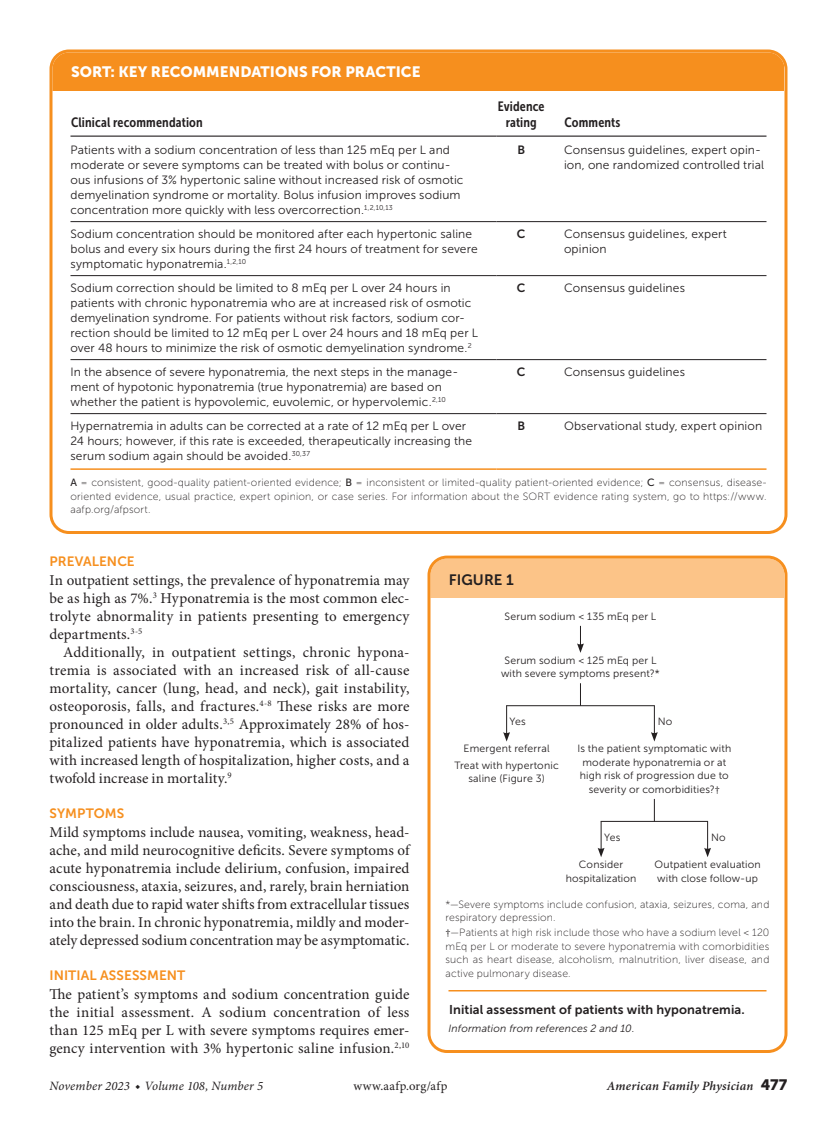
<style>
.page{position:relative;width:837px;height:1134px;background:#fff}
.page>*{position:absolute;margin:0;border:0;box-sizing:border-box;transform-origin:0 0}
.body_noindent{font:15px/18px "Minion Pro";letter-spacing:.005em;color:#231f20;text-align:justify}
.body_text{font:15px/18px "Minion Pro";letter-spacing:.01em;color:#231f20;text-align:justify}
.table__sort{font:15px "Museo Sans 900";color:#fff}
.tablefig{font:15px "Museo Sans 700";letter-spacing:.005em;color:#231f20}
.table_head{font:13.5px/15.8px "Museo Sans Cond 700";letter-spacing:.01em;color:#231f20;text-align:center}
.head2{font:13.5px "Museo Sans 700";letter-spacing:.005em;color:#f68f1e}
.fig_legend{font:12.75px "Museo Sans 700";letter-spacing:.01em;color:#231f20}
.t1{font:italic 12.75px "Minion Pro";letter-spacing:.01em;color:#231f20}
.t2{font:italic 600 12.75px "Minion Pro";letter-spacing:.015em;color:#231f20}
.t3{font:12.75px "Minion Pro";letter-spacing:.03em;color:#231f20}
.table_data{font:12px/15px "Museo Sans 300";letter-spacing:.01em;color:#231f20}
.table_data-2{font:12px "Museo Sans 700";color:#231f20}
.table_note{font:10.5px/13.5px "Museo Sans 100";letter-spacing:.02em;color:#231f20;text-align:justify}
.fig_text{font:10.5px/13.5px "Museo Sans 300";letter-spacing:.015em;color:#231f20;text-align:center}
.table_note-2{font:italic 10.5px "Museo Sans 300";letter-spacing:.015em;color:#231f20}
.s1{font-family:"Museo Sans 500"}
.s2{font-family:"Minion Pro"}
.s3{font-family:"Museo Sans 900";font-weight:400;font-style:normal;font-size:15px}
</style>
<div class="page">
<div style="left:430px;top:559px;width:354px;height:39px;background:#fcc488"></div>
<hr style="left:448px;top:990px;width:318px;height:2px;background:#f68f1e">
<div style="left:428px;top:556px;width:360px;height:497px;border:3px solid #f68f1e;border-radius:18px"></div>
<hr style="left:70px;top:136px;width:426px;height:1px;background:#231f20">
<hr style="left:496px;top:136px;width:68px;height:1px;background:#231f20">
<hr style="left:564px;top:136px;width:202px;height:1px;background:#231f20">
<hr style="left:70px;top:468px;width:426px;height:2px;background:#f68f1e">
<hr style="left:496px;top:468px;width:68px;height:2px;background:#f68f1e">
<hr style="left:564px;top:468px;width:202px;height:2px;background:#f68f1e">
<hr style="left:70px;top:221px;width:426px;height:1px;background:#231f20">
<hr style="left:496px;top:221px;width:68px;height:1px;background:#231f20">
<hr style="left:564px;top:221px;width:202px;height:1px;background:#231f20">
<hr style="left:70px;top:275px;width:426px;height:1px;background:#231f20">
<hr style="left:496px;top:275px;width:68px;height:1px;background:#231f20">
<hr style="left:564px;top:275px;width:202px;height:1px;background:#231f20">
<hr style="left:70px;top:359px;width:426px;height:1px;background:#231f20">
<hr style="left:496px;top:359px;width:68px;height:1px;background:#231f20">
<hr style="left:564px;top:359px;width:202px;height:1px;background:#231f20">
<hr style="left:70px;top:413px;width:426px;height:1px;background:#231f20">
<hr style="left:496px;top:413px;width:68px;height:1px;background:#231f20">
<hr style="left:564px;top:413px;width:202px;height:1px;background:#231f20">
<div style="left:52px;top:52px;width:732px;height:39px;background:#f68f1e"></div>
<div style="left:50px;top:50px;width:738px;height:484px;border:3px solid #f68f1e;border-radius:18px"></div>
<svg style="left:580px;top:683px;width:1px;height:22px"></svg>
<hr style="left:506px;top:705px;width:149px;height:1px;background:#231f20">
<svg style="left:503px;top:706px;width:7px;height:36px"></svg>
<svg style="left:651px;top:706px;width:7px;height:36px"></svg>
<svg style="left:577px;top:626px;width:7px;height:27px"></svg>
<svg style="left:654px;top:799px;width:1px;height:22px"></svg>
<hr style="left:601px;top:821px;width:107px;height:1px;background:#231f20">
<svg style="left:598px;top:821px;width:7px;height:36px"></svg>
<svg style="left:704px;top:821px;width:7px;height:36px"></svg>
<p class="table__sort" style="left:71px;top:63px;width:351px">SORT: KEY RECOMMENDATIONS FOR PRACTICE</p>
<p class="table_head" style="left:71px;top:115px;width:133px">Clinical recommendation</p>
<p class="table_head" style="left:498px;top:99px;width:48px">Evidence rating</p>
<p class="table_head" style="left:565px;top:115px;width:58px">Comments</p>
<p class="table_data" style="left:70px;top:143px;width:395px">Patients with a sodium concentration of less than 125 mEq per L and moderate or severe symptoms can be treated with bolus or continu&shy;ous infusions of 3% hypertonic saline without increased risk of osmotic demyelination syndrome or mortality. Bolus infusion improves sodium concentration more quickly with less overcorrection.<sup>1,2,10,13</sup></p>
<p class="table_data-2" style="left:517px;top:143px;width:9px">B</p>
<p class="table_data" style="left:564px;top:143px;width:202px">Consensus guidelines, expert opin&shy;ion, one randomized controlled trial</p>
<p class="table_data" style="left:70px;top:227px;width:409px">Sodium concentration should be monitored after each hypertonic saline bolus and every six hours during the first 24 hours of treatment for severe symptomatic hyponatremia.<sup>1,2,10</sup></p>
<p class="table_data-2" style="left:517px;top:227px;width:10px">C</p>
<p class="table_data" style="left:564px;top:227px;width:164px">Consensus guidelines, expert opinion</p>
<p class="table_data" style="left:70px;top:281px;width:409px">Sodium correction should be limited to 8 mEq per L over 24 hours in patients with chronic hyponatremia who are at increased risk of osmotic demyelination syndrome. For patients without risk factors, sodium cor&shy;rection should be limited to 12 mEq per L over 24 hours and 18 mEq per L over 48 hours to minimize the risk of osmotic demyelination syndrome.<sup>2</sup></p>
<p class="table_data-2" style="left:517px;top:281px;width:10px">C</p>
<p class="table_data" style="left:564px;top:281px;width:122px">Consensus guidelines</p>
<p class="table_data" style="left:70px;top:365px;width:389px">In the absence of severe hyponatremia, the next steps in the manage&shy;ment of hypotonic hyponatremia (true hyponatremia) are based on whether the patient is hypovolemic, euvolemic, or hypervolemic.<sup>2,10</sup></p>
<p class="table_data-2" style="left:517px;top:365px;width:10px">C</p>
<p class="table_data" style="left:564px;top:365px;width:122px">Consensus guidelines</p>
<p class="table_data" style="left:70px;top:419px;width:403px">Hypernatremia in adults can be corrected at a rate of 12 mEq per L over<br>24 hours; however, if this rate is exceeded, therapeutically increasing the serum sodium again should be avoided.<sup>30,37</sup></p>
<p class="table_data-2" style="left:517px;top:419px;width:9px">B</p>
<p class="table_data" style="left:564px;top:419px;width:200px">Observational study, expert opinion</p>
<p class="table_note" style="left:70px;top:476px;width:698px"><span class="s1">A</span> = consistent, good-quality patient-oriented evidence; <span class="s1">B</span> = inconsistent or limited-quality patient-oriented evidence; <span class="s1">C</span> = consensus, disease&shy;oriented evidence, usual practice, expert opinion, or case series. For information about the SORT evidence rating system, go to https://www. aafp.org/afpsort.</p>
<p class="head2" style="left:50px;top:553px;width:87px">PREVALENCE</p>
<p class="body_noindent" style="left:50px;top:571px;width:362px">In outpatient settings, the prevalence of hyponatremia may be as high as 7%.<sup>3</sup> Hyponatremia is the most common elec&shy;trolyte abnormality in patients presenting to emergency departments.<sup>3-5</sup></p>
<p class="body_text" style="left:50px;top:643px;width:362px;text-indent:14px">Additionally, in outpatient settings, chronic hypona&shy;tremia is associated with an increased risk of all-cause mortality, cancer (lung, head, and neck), gait instability, osteoporosis, falls, and fractures.<sup>4-8</sup> These risks are more pronounced in older adults.<sup>3,5</sup> Approximately 28% of hos&shy;pitalized patients have hyponatremia, which is associated with increased length of hospitalization, higher costs, and a twofold increase in mortality.<sup>9</sup></p>
<p class="head2" style="left:50px;top:805px;width:76px">SYMPTOMS</p>
<p class="body_noindent" style="left:50px;top:823px;width:362px">Mild symptoms include nausea, vomiting, weakness, head&shy;ache, and mild neurocognitive deficits. Severe symptoms of acute hyponatremia include delirium, confusion, impaired consciousness, ataxia, seizures, and, rarely, brain herniation and death due to rapid water shifts from extracellular tissues into the brain. In chronic hyponatremia, mildly and moder&shy;ately depressed sodium concentration may be asymptomatic.</p>
<p class="head2" style="left:50px;top:967px;width:137px">INITIAL ASSESSMENT</p>
<p class="body_noindent" style="left:50px;top:985px;width:362px">The patient’s symptoms and sodium concentration guide the initial assessment. A sodium concentration of less than 125 mEq per L with severe symptoms requires emer&shy;gency intervention with 3% hypertonic saline infusion.<sup>2,10</sup></p>
<p class="tablefig" style="left:449px;top:571px;width:66px">FIGURE 1</p>
<p class="fig_text" style="left:505px;top:610px;width:153px">Serum sodium &lt; 135 mEq per L</p>
<p class="fig_text" style="left:501px;top:653px;width:160px">Serum sodium &lt; 125 mEq per L with severe symptoms present?*</p>
<p class="fig_text" style="left:510px;top:715px;width:18px">Yes</p>
<p class="fig_text" style="left:658px;top:715px;width:16px">No</p>
<p class="fig_text" style="left:464px;top:742px;width:87px">Emergent referral</p>
<p class="fig_text" style="left:454px;top:759px;width:106px">Treat with hypertonic saline (Figure 3)</p>
<p class="fig_text" style="left:577px;top:742px;width:155px">Is the patient symptomatic with moderate hyponatremia or at high risk of progression due to severity or comorbidities?<span class="s2">†</span></p>
<p class="fig_text" style="left:604px;top:830px;width:18px">Yes</p>
<p class="fig_text" style="left:711px;top:830px;width:16px">No</p>
<p class="fig_text" style="left:566px;top:858px;width:72px">Consider hospitalization</p>
<p class="fig_text" style="left:654px;top:858px;width:108px;text-align:left">Outpatient evaluation with close follow-up</p>
<p class="table_note" style="left:446px;top:897px;width:325px">*—Severe symptoms include confusion, ataxia, seizures, coma, and respiratory depression.</p>
<p class="table_note" style="left:446px;top:926px;width:326px"><span class="s2">†</span>—Patients at high risk include those who have a sodium level &lt; 120 mEq per L or moderate to severe hyponatremia with comorbidities such as heart disease, alcoholism, malnutrition, liver disease, and active pulmonary disease.</p>
<p class="fig_legend" style="left:449px;top:1002px;width:297px">Initial assessment of patients with hyponatremia.</p>
<p class="table_note-2" style="left:448px;top:1023px;width:188px">Information from references 2 and 10.</p>
<p class="t1" style="left:50px;top:1078px;width:215px">November 2023 ◆ Volume 108, Number 5</p>
<p class="t3" style="left:353px;top:1078px;width:96px">www.aafp.org/afp</p>
<p class="t2" style="left:607px;top:1077px;width:182px">American Family Physician <span class="s3">477</span></p>
</div>
